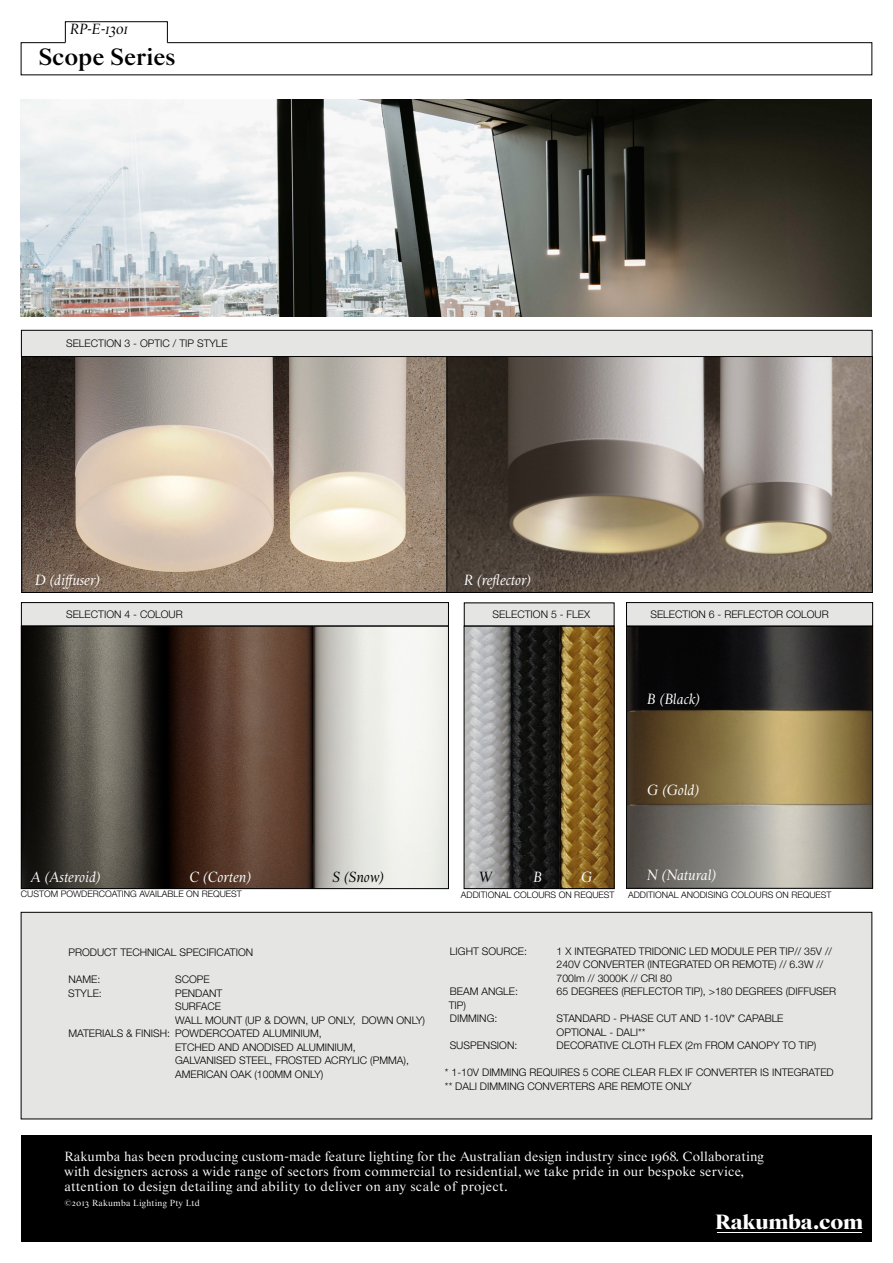
<style>
.page{position:relative;width:893px;height:1263px;background:#fff}
.page>*{position:absolute;margin:0;border:0;box-sizing:border-box;transform-origin:0 0}
.t1{font:700 24px "Starling";color:#000}
.t2{font:900 21px "Starling";color:#fff}
.t3{font:italic 15px "Starling";color:#fff}
.t4{font:italic 15px "Starling";color:#000}
.t5{font:13.5px/15px "Starling";letter-spacing:.01em;color:#fff}
.t6{font:300 10.5px/13.5px "Helvetica Neue LT Std";color:#000}
.t7{font:300 9px "Helvetica Neue LT Std";color:#000}
.t8{font:9px "Starling";letter-spacing:.03em;color:#fff}
</style>
<div class="page">
<div style="left:65px;top:22px;width:103px;height:21px;border:1px solid #000"></div>
<div style="left:66px;top:23px;width:100px;height:15px;background:#fff"></div>
<svg style="left:21px;top:42px;width:851px;height:33px"></svg>
<div style="left:21px;top:1136px;width:851px;height:106px;background:#000"></div>
<hr style="left:717px;top:1232px;width:145px;height:1px;background:#fff">
<div style="left:21px;top:912px;width:851px;height:207px;background:#e5e5e4"></div>
<div style="left:21px;top:912px;width:851px;height:207px;border:1px solid #000"></div>
<div style="left:21px;top:330px;width:851px;height:27px;background:#e5e5e4"></div>
<div style="left:21px;top:330px;width:851px;height:27px;border:1px solid #000"></div>
<div style="left:21px;top:603px;width:427px;height:23px;background:#e5e5e4"></div>
<div style="left:21px;top:602px;width:428px;height:24px;border:1px solid #000"></div>
<img style="left:448px;top:358px;width:422px;height:233px">
<div style="left:446px;top:356px;width:426px;height:237px;border:1px solid #000"></div>
<img style="left:23px;top:628px;width:424px;height:259px">
<div style="left:21px;top:626px;width:428px;height:263px;border:1px solid #000"></div>
<img style="left:628px;top:628px;width:243px;height:258px">
<div style="left:626px;top:626px;width:247px;height:262px;border:1px solid #000"></div>
<div style="left:626px;top:603px;width:247px;height:23px;background:#e5e5e4"></div>
<div style="left:626px;top:602px;width:247px;height:24px;border:1px solid #000"></div>
<div style="left:464px;top:603px;width:150px;height:23px;background:#e5e5e4"></div>
<img style="left:466px;top:628px;width:94px;height:259px">
<div style="left:464px;top:626px;width:101px;height:263px;border:1px solid #000"></div>
<img style="left:562px;top:628px;width:50px;height:259px">
<div style="left:560px;top:626px;width:54px;height:263px;border:1px solid #000"></div>
<svg style="left:24px;top:358px;width:421px;height:233px"></svg>
<div style="left:22px;top:356px;width:425px;height:237px;border:1px solid #000"></div>
<img style="left:21px;top:99px;width:851px;height:218px">
<p class="t4" style="left:70px;top:21px;width:60px">RP-E-1301</p>
<p class="t1" style="left:38px;top:43px;width:138px">Scope Series</p>
<p class="t6" style="left:66px;top:336px;width:163px">SELECTION 3 - OPTIC / TIP STYLE</p>
<p class="t3" style="left:35px;top:571px;width:67px">D (diffuser)</p>
<p class="t6" style="left:66px;top:607px;width:118px">SELECTION 4 - COLOUR</p>
<p class="t3" style="left:464px;top:571px;width:69px">R (reflector)</p>
<p class="t6" style="left:493px;top:607px;width:99px">SELECTION 5 - FLEX</p>
<p class="t6" style="left:650px;top:607px;width:180px">SELECTION 6 - REFLECTOR COLOUR</p>
<p class="t3" style="left:647px;top:690px;width:55px">B (Black)</p>
<p class="t3" style="left:647px;top:781px;width:54px">G (Gold)</p>
<p class="t3" style="left:31px;top:869px;width:72px">A (Asteroid)</p>
<p class="t3" style="left:189px;top:869px;width:64px">C (Corten)</p>
<p class="t4" style="left:332px;top:869px;width:53px">S (Snow)</p>
<p class="t3" style="left:647px;top:866px;width:71px">N (Natural)</p>
<p class="t4" style="left:478px;top:869px;width:15px">W</p>
<p class="t3" style="left:533px;top:869px;width:10px">B</p>
<p class="t3" style="left:581px;top:869px;width:13px">G</p>
<p class="t7" style="left:21px;top:889px;width:223px">CUSTOM POWDERCOATING AVAILABLE ON REQUEST</p>
<p class="t7" style="left:461px;top:890px;width:155px">ADDITIONAL COLOURS ON REQUEST</p>
<p class="t7" style="left:628px;top:890px;width:205px">ADDITIONAL ANODISING COLOURS ON REQUEST</p>
<p class="t6" style="left:68px;top:945px;width:186px">PRODUCT TECHNICAL SPECIFICATION</p>
<p class="t6" style="left:68px;top:972px;width:33px">NAME:</p>
<p class="t6" style="left:175px;top:972px;width:36px">SCOPE</p>
<p class="t6" style="left:68px;top:986px;width:35px">STYLE:</p>
<p class="t6" style="left:175px;top:986px;width:49px">PENDANT</p>
<p class="t6" style="left:175px;top:999px;width:48px">SURFACE</p>
<p class="t6" style="left:175px;top:1013px;width:251px">WALL MOUNT (UP &amp; DOWN, UP ONLY, DOWN ONLY)</p>
<p class="t6" style="left:68px;top:1026px;width:255px">MATERIALS &amp; FINISH: POWDERCOATED ALUMINIUM,</p>
<p class="t6" style="left:175px;top:1040px;width:182px">ETCHED AND ANODISED ALUMINIUM,</p>
<p class="t6" style="left:175px;top:1053px;width:235px">GALVANISED STEEL, FROSTED ACRYLIC (PMMA),<br>AMERICAN OAK (100MM ONLY)</p>
<p class="t6" style="left:450px;top:944px;width:79px">LIGHT SOURCE:</p>
<p class="t6" style="left:557px;top:944px;width:277px">1 X INTEGRATED TRIDONIC LED MODULE PER TIP// 35V //</p>
<p class="t6" style="left:557px;top:957px;width:268px">240V CONVERTER (INTEGRATED OR REMOTE) // 6.3W //<br>700lm // 3000K // CRI 80</p>
<p class="t6" style="left:450px;top:984px;width:70px">BEAM ANGLE:</p>
<p class="t6" style="left:557px;top:984px;width:281px">65 DEGREES (REFLECTOR TIP), &gt;180 DEGREES (DIFFUSER</p>
<p class="t6" style="left:449px;top:998px;width:19px">TIP)</p>
<p class="t6" style="left:450px;top:1011px;width:49px">DIMMING:</p>
<p class="t6" style="left:557px;top:1011px;width:228px">STANDARD - PHASE CUT AND 1-10V* CAPABLE</p>
<p class="t6" style="left:557px;top:1025px;width:90px">OPTIONAL - DALI**</p>
<p class="t6" style="left:450px;top:1038px;width:69px">SUSPENSION:</p>
<p class="t6" style="left:557px;top:1038px;width:261px">DECORATIVE CLOTH FLEX (2m FROM CANOPY TO TIP)</p>
<p class="t6" style="left:445px;top:1065px;width:390px">* 1-10V DIMMING REQUIRES 5 CORE CLEAR FLEX IF CONVERTER IS INTEGRATED</p>
<p class="t6" style="left:445px;top:1079px;width:248px">** DALI DIMMING CONVERTERS ARE REMOTE ONLY</p>
<p class="t5" style="left:64px;top:1150px;width:701px">Rakumba has been producing custom-made feature lighting for the Australian design industry since 1968. Collaborating with designers across a wide range of sectors from commercial to residential, we take pride in our bespoke service, attention to design detailing and ability to deliver on any scale of project.</p>
<p class="t8" style="left:65px;top:1198px;width:137px">©2013 Rakumba Lighting Pty Ltd</p>
<p class="t2" style="left:715px;top:1209px;width:150px">Rakumba.com</p>
</div>
